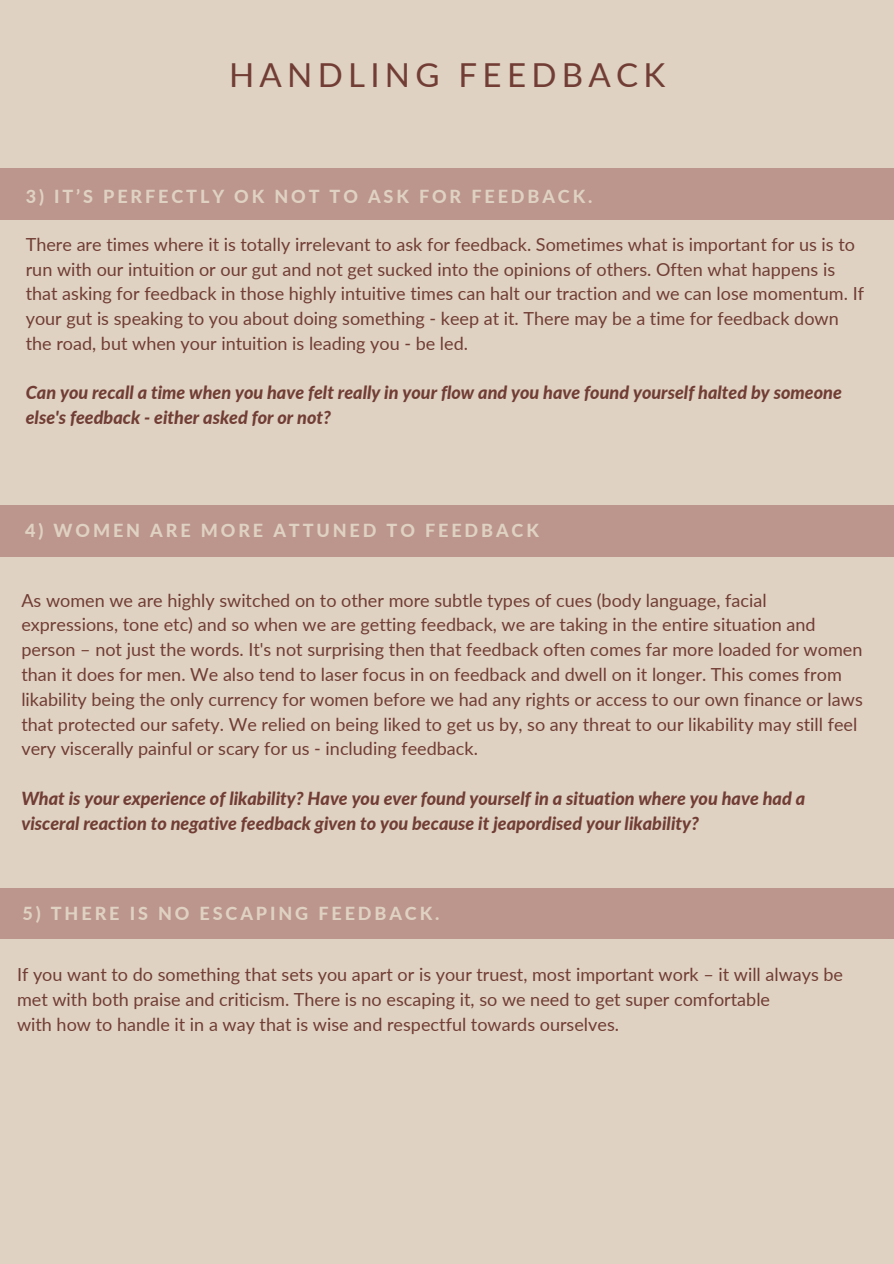
<style>
.page{position:relative;width:894px;height:1264px;background:#fff}
.page>*{position:absolute;margin:0;border:0;box-sizing:border-box;transform-origin:0 0}
.t1{font:33px "Lato";letter-spacing:.16em;color:#713d34}
.t2{font:18px/24.8px "Lato";color:#713d34}
.t3{font:italic 800 18px/24.8px "Lato";color:#713d34}
.t4{font:800 18px "Lato";letter-spacing:.16em;color:#dfd2c2}
</style>
<div class="page">
<div style="left:0;top:0;width:893px;height:1263px;background:#dfd2c2"></div>
<div style="left:0;top:169px;width:893px;height:51px;background:#bc958d"></div>
<div style="left:0;top:505px;width:893px;height:51px;background:#bc958d"></div>
<div style="left:0;top:888px;width:893px;height:50px;background:#bc958d"></div>
<h1 class="t1" style="left:229px;top:55px;width:437px">HANDLING FEEDBACK</h1>
<p class="t4" style="left:26px;top:185px;width:568px">3) IT’S PERFECTLY OK NOT TO ASK FOR FEEDBACK.</p>
<p class="t2" style="left:26px;top:231px;width:839px">There are times where it is totally irrelevant to ask for feedback. Sometimes what is important for us is to run with our intuition or our gut and not get sucked into the opinions of others. Often what happens is that asking for feedback in those highly intuitive times can halt our traction and we can lose momentum. If your gut is speaking to you about doing something - keep at it. There may be a time for feedback down the road, but when your intuition is leading you - be led.</p>
<p class="t3" style="left:26px;top:380px;width:817px">Can you recall a time when you have felt really in your flow and you have found yourself halted by someone else's feedback - either asked for or not?</p>
<p class="t4" style="left:25px;top:519px;width:515px">4) WOMEN ARE MORE ATTUNED TO FEEDBACK</p>
<p class="t2" style="left:21px;top:587px;width:842px">As women we are highly switched on to other more subtle types of cues (body language, facial expressions, tone etc) and so when we are getting feedback, we are taking in the entire situation and person – not just the words. It's not surprising then that feedback often comes far more loaded for women than it does for men. We also tend to laser focus in on feedback and dwell on it longer. This comes from likability being the only currency for women before we had any rights or access to our own finance or laws that protected our safety. We relied on being liked to get us by, so any threat to our likability may still feel very viscerally painful or scary for us - including feedback.</p>
<p class="t3" style="left:21px;top:785px;width:785px">What is your experience of likability? Have you ever found yourself in a situation where you have had a visceral reaction to negative feedback given to you because it jeapordised your likability?</p>
<p class="t4" style="left:22px;top:902px;width:418px">5) THERE IS NO ESCAPING FEEDBACK.</p>
<p class="t2" style="left:17px;top:962px;width:827px">If you want to do something that sets you apart or is your truest, most important work – it will always be met with both praise and criticism. There is no escaping it, so we need to get super comfortable<br>with how to handle it in a way that is wise and respectful towards ourselves.</p>
</div>
